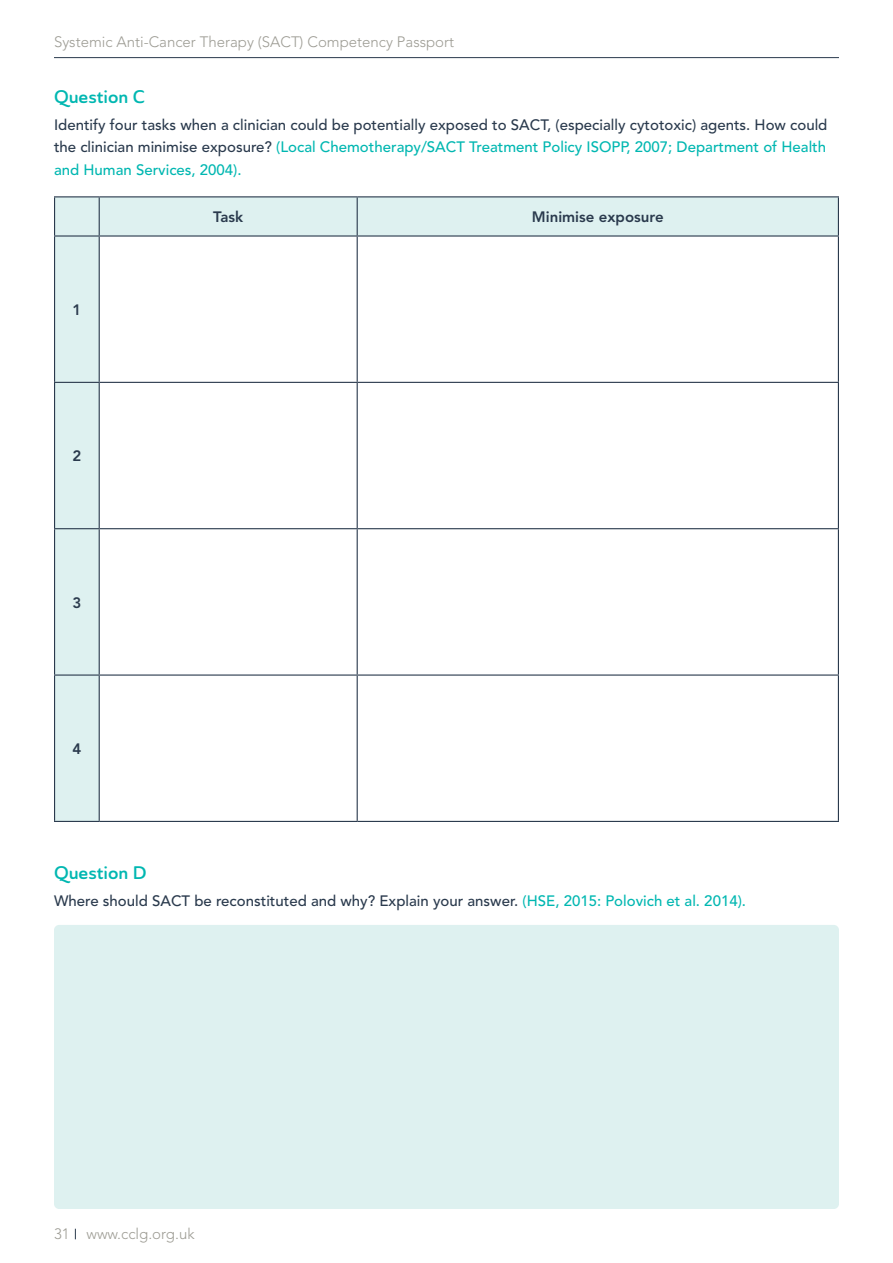
<style>
.page{position:relative;width:893px;height:1263px;background:#fff}
.page>*{position:absolute;margin:0;border:0;box-sizing:border-box;transform-origin:0 0}
.t1{font:18px "Ainslie Sans Nor Dem";color:#00b7b1}
.t2{font:500 15px/22.5px "Avenir LT Pro";color:#2a3a4d;text-align:justify}
.t3{font:300 15px "Avenir LT Std";color:#9d9c94}
.t4{font:800 15px "Avenir LT Pro";color:#2a3a4d}
.s1{color:#00b7b1}
</style>
<div class="page">
<hr style="left:54px;top:57px;width:785px;height:1px;background:#2a3a4d">
<svg style="left:55px;top:197px;width:783px;height:624px"></svg>
<hr style="left:54px;top:197px;width:1px;height:38px;background:#2a3a4d">
<hr style="left:99px;top:197px;width:1px;height:38px;background:#2a3a4d">
<hr style="left:54px;top:196px;width:45px;height:1px;background:#2a3a4d">
<hr style="left:99px;top:196px;width:258px;height:1px;background:#2a3a4d">
<hr style="left:357px;top:196px;width:482px;height:1px;background:#2a3a4d">
<hr style="left:357px;top:197px;width:1px;height:38px;background:#2a3a4d">
<hr style="left:838px;top:197px;width:1px;height:38px;background:#2a3a4d">
<hr style="left:99px;top:235px;width:258px;height:2px;background:#2a3a4d">
<hr style="left:357px;top:235px;width:482px;height:2px;background:#2a3a4d">
<hr style="left:357px;top:237px;width:1px;height:145px;background:#2a3a4d">
<hr style="left:838px;top:237px;width:1px;height:145px;background:#2a3a4d">
<hr style="left:54px;top:383px;width:1px;height:145px;background:#2a3a4d">
<hr style="left:54px;top:529px;width:1px;height:145px;background:#2a3a4d">
<hr style="left:54px;top:676px;width:1px;height:145px;background:#2a3a4d">
<hr style="left:54px;top:528px;width:45px;height:1px;background:#2a3a4d">
<hr style="left:54px;top:674px;width:45px;height:2px;background:#2a3a4d">
<hr style="left:54px;top:821px;width:45px;height:1px;background:#2a3a4d">
<hr style="left:99px;top:383px;width:1px;height:145px;background:#2a3a4d">
<hr style="left:99px;top:529px;width:1px;height:145px;background:#2a3a4d">
<hr style="left:99px;top:676px;width:1px;height:145px;background:#2a3a4d">
<hr style="left:99px;top:382px;width:258px;height:1px;background:#2a3a4d">
<hr style="left:357px;top:382px;width:482px;height:1px;background:#2a3a4d">
<hr style="left:357px;top:383px;width:1px;height:145px;background:#2a3a4d">
<hr style="left:838px;top:383px;width:1px;height:145px;background:#2a3a4d">
<hr style="left:357px;top:529px;width:1px;height:145px;background:#2a3a4d">
<hr style="left:838px;top:529px;width:1px;height:145px;background:#2a3a4d">
<hr style="left:357px;top:676px;width:1px;height:145px;background:#2a3a4d">
<hr style="left:838px;top:676px;width:1px;height:145px;background:#2a3a4d">
<hr style="left:99px;top:528px;width:258px;height:1px;background:#2a3a4d">
<hr style="left:357px;top:528px;width:482px;height:1px;background:#2a3a4d">
<hr style="left:99px;top:674px;width:258px;height:2px;background:#2a3a4d">
<hr style="left:357px;top:674px;width:482px;height:2px;background:#2a3a4d">
<hr style="left:99px;top:821px;width:258px;height:1px;background:#2a3a4d">
<hr style="left:357px;top:821px;width:482px;height:1px;background:#2a3a4d">
<hr style="left:54px;top:237px;width:1px;height:145px;background:#2a3a4d">
<hr style="left:54px;top:235px;width:45px;height:2px;background:#2a3a4d">
<hr style="left:99px;top:237px;width:1px;height:145px;background:#2a3a4d">
<hr style="left:54px;top:382px;width:45px;height:1px;background:#2a3a4d">
<div style="left:54px;top:925px;width:785px;height:284px;background:#def1f0;border-radius:5px"></div>
<p class="t3" style="left:54px;top:33px;width:402px">Systemic Anti-Cancer Therapy (SACT) Competency Passport</p>
<p class="t1" style="left:54px;top:85px;width:92px">Question C</p>
<p class="t2" style="left:54px;top:114px;width:775px">Identify four tasks when a clinician could be potentially exposed to SACT, (especially cytotoxic) agents. How could the clinician minimise exposure? <span class="s1">(Local Chemotherapy/SACT Treatment Policy ISOPP, 2007; Department of Health and Human Services, 2004).</span></p>
<p class="t4" style="left:72px;top:301px;width:10px">1</p>
<p class="t4" style="left:72px;top:447px;width:10px">2</p>
<p class="t4" style="left:72px;top:593px;width:10px">3</p>
<p class="t4" style="left:72px;top:740px;width:10px">4</p>
<p class="t4" style="left:213px;top:208px;width:31px">Task</p>
<p class="t4" style="left:532px;top:208px;width:133px">Minimise exposure</p>
<p class="t1" style="left:54px;top:861px;width:94px">Question D</p>
<p class="t2" style="left:54px;top:890px;width:693px">Where should SACT be reconstituted and why? Explain your answer. <span class="s1">(HSE, 2015: Polovich et al. 2014).</span></p>
<p class="t3" style="left:54px;top:1225px;width:142px">31 www.cclg.org.uk</p>
</div>
